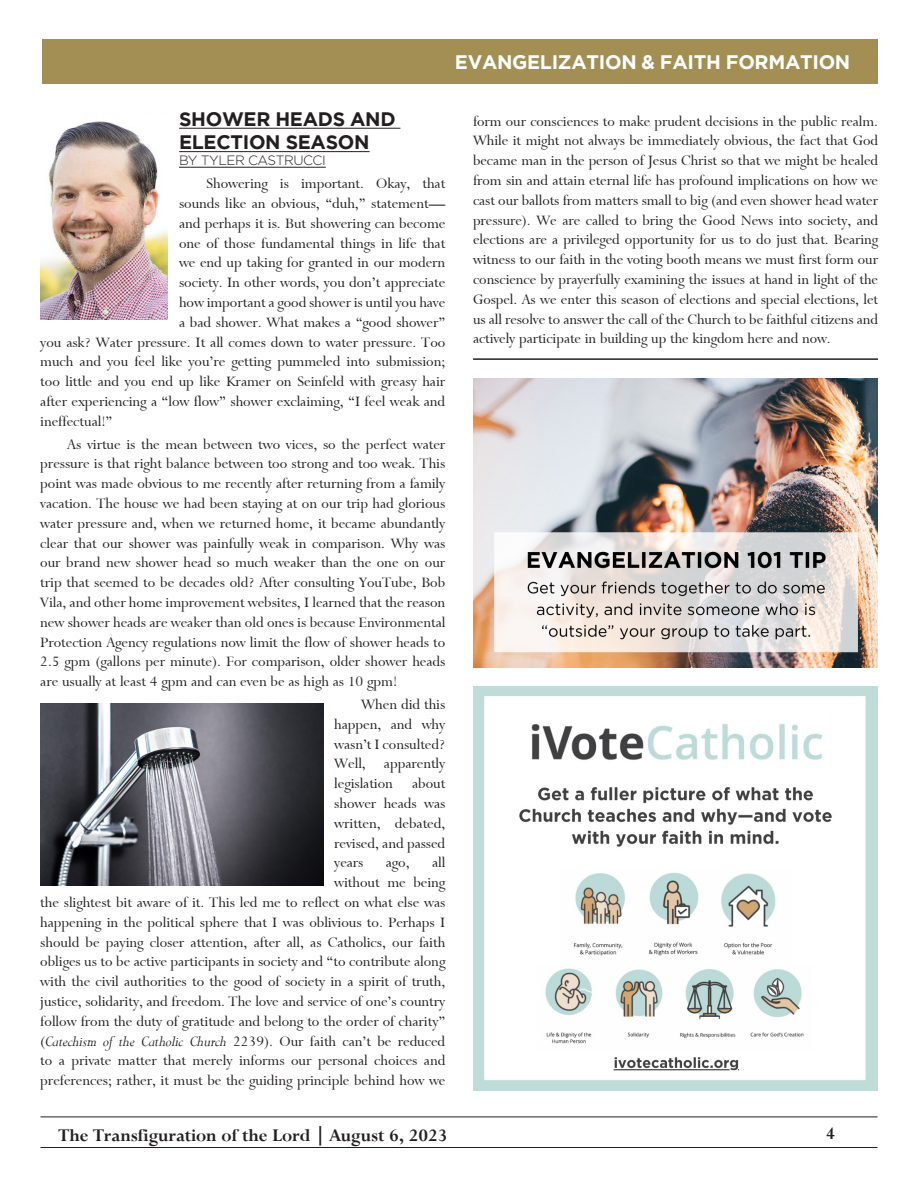
<style>
.page{position:relative;width:918px;height:1188px;background:#fff}
.page>*{position:absolute;margin:0;border:0;box-sizing:border-box;transform-origin:0 0}
.t1{font:19.5px "Bronte Bold SWFTE";color:#231f20}
.t2{font:700 19.5px "Gotham";letter-spacing:-.015em;color:#fff}
.t3{font:700 19.5px/23.4px "Gotham";letter-spacing:-.015em;color:#231f20}
.t4{font:16.5px/19.8px "Bronte Regular SWFTE";color:#231f20;text-align:justify}
.t5{font:300 13.5px "Gotham";letter-spacing:-.03em;color:#231f20}
.s1{font-family:"Bronte Italic SWFTE"}
</style>
<div class="page">
<hr style="left:40px;top:1147px;width:838px;height:1px;background:#231f20">
<hr style="left:40px;top:1117px;width:838px;height:1px;background:#231f20">
<img style="left:41px;top:121px;width:126px;height:198px">
<div style="left:42px;top:40px;width:836px;height:44px;background:#a38f54"></div>
<hr style="left:179px;top:128px;width:221px;height:1px;background:#231f20">
<hr style="left:179px;top:151px;width:191px;height:1px;background:#231f20">
<hr style="left:179px;top:167px;width:147px;height:1px;background:#231f20">
<img style="left:473px;top:686px;width:405px;height:405px">
<hr style="left:473px;top:358px;width:405px;height:2px;background:#231f20">
<img style="left:473px;top:378px;width:405px;height:289px">
<img style="left:40px;top:704px;width:284px;height:182px">
<p class="t2" style="left:455px;top:51px;width:397px">EVANGELIZATION &amp; FAITH FORMATION</p>
<p class="t3" style="left:179px;top:107px;width:218px">SHOWER HEADS AND<br>ELECTION SEASON</p>
<p class="t5" style="left:179px;top:153px;width:148px">BY TYLER CASTRUCCI</p>
<p class="t4" style="left:206px;top:174px;width:241px">Showering is important. Okay, that</p>
<p class="t4" style="left:179px;top:194px;width:268px">sounds like an obvious, “duh,” statement—</p>
<p class="t4" style="left:179px;top:213px;width:268px">and perhaps it is. But showering can become</p>
<p class="t4" style="left:179px;top:233px;width:268px">one of those fundamental things in life that</p>
<p class="t4" style="left:179px;top:253px;width:268px">we end up taking for granted in our modern</p>
<p class="t4" style="left:179px;top:273px;width:268px">society. In other words, you don’t appreciate</p>
<p class="t4" style="left:179px;top:293px;width:268px">how important a good shower is until you have</p>
<p class="t4" style="left:179px;top:312px;width:268px">a bad shower. What makes a “good shower”</p>
<p class="t4" style="left:40px;top:332px;width:407px">you ask? Water pressure. It all comes down to water pressure. Too</p>
<p class="t4" style="left:40px;top:352px;width:407px">much and you feel like you’re getting pummeled into submission;</p>
<p class="t4" style="left:40px;top:372px;width:406px">too little and you end up like Kramer on Seinfeld with greasy hair</p>
<p class="t4" style="left:40px;top:392px;width:406px">after experiencing a “low flow” shower exclaiming, “I feel weak and</p>
<p class="t4" style="left:40px;top:411px;width:74px">ineffectual!”</p>
<p class="t4" style="left:40px;top:434px;width:407px;text-indent:27px">As virtue is the mean between two vices, so the perfect water pressure is that right balance between too strong and too weak. This point was made obvious to me recently after returning from a family vacation. The house we had been staying at on our trip had glorious water pressure and, when we returned home, it became abundantly clear that our shower was painfully weak in comparison. Why was our brand new shower head so much weaker than the one on our trip that seemed to be decades old? After consulting YouTube, Bob Vila, and other home improvement websites, I learned that the reason new shower heads are weaker than old ones is because Environmental Protection Agency regulations now limit the flow of shower heads to 2.5 gpm (gallons per minute). For comparison, older shower heads are usually at least 4 gpm and can even be as high as 10 gpm!</p>
<p class="t4" style="left:334px;top:695px;width:113px;text-indent:27px">When did this happen, and why wasn’t I consulted?<br>Well, apparently legislation about shower heads was written, debated, revised, and passed years</p>
<p class="t4" style="left:40px;top:853px;width:407px;text-align:right">all<br>without me being<br>the slightest bit aware of it. This led me to reflect on what else was happening in the political sphere that I was oblivious to. Perhaps I should be paying closer attention, after all, as Catholics, our faith obliges us to be active participants in society and “to contribute along with the civil authorities to the good of society in a spirit of truth, justice, solidarity, and freedom. The love and service of one’s country follow from the duty of gratitude and belong to the order of charity” (<span class="s1">Catechism of the Catholic Church</span> 2239). Our faith can’t be reduced to a private matter that merely informs our personal choices and preferences; rather, it must be the guiding principle behind how we</p>
<p class="t4" style="left:386px;top:853px;width:25px">ago,</p>
<p class="t4" style="left:473px;top:111px;width:407px">form our consciences to make prudent decisions in the public realm.<br>While it might not always be immediately obvious, the fact that God became man in the person of Jesus Christ so that we might be healed from sin and attain eternal life has profound implications on how we cast our ballots from matters small to big (and even shower head water pressure). We are called to bring the Good News into society, and elections are a privileged opportunity for us to do just that. Bearing witness to our faith in the voting booth means we must first form our conscience by prayerfully examining the issues at hand in light of the Gospel. As we enter this season of elections and special elections, let us all resolve to answer the call of the Church to be faithful citizens and actively participate in building up the kingdom here and now.</p>
<p class="t1" style="left:58px;top:1123px;width:391px">The Transfiguration of the Lord | August 6, 2023</p>
<p class="t1" style="left:826px;top:1122px;width:11px">4</p>
</div>
